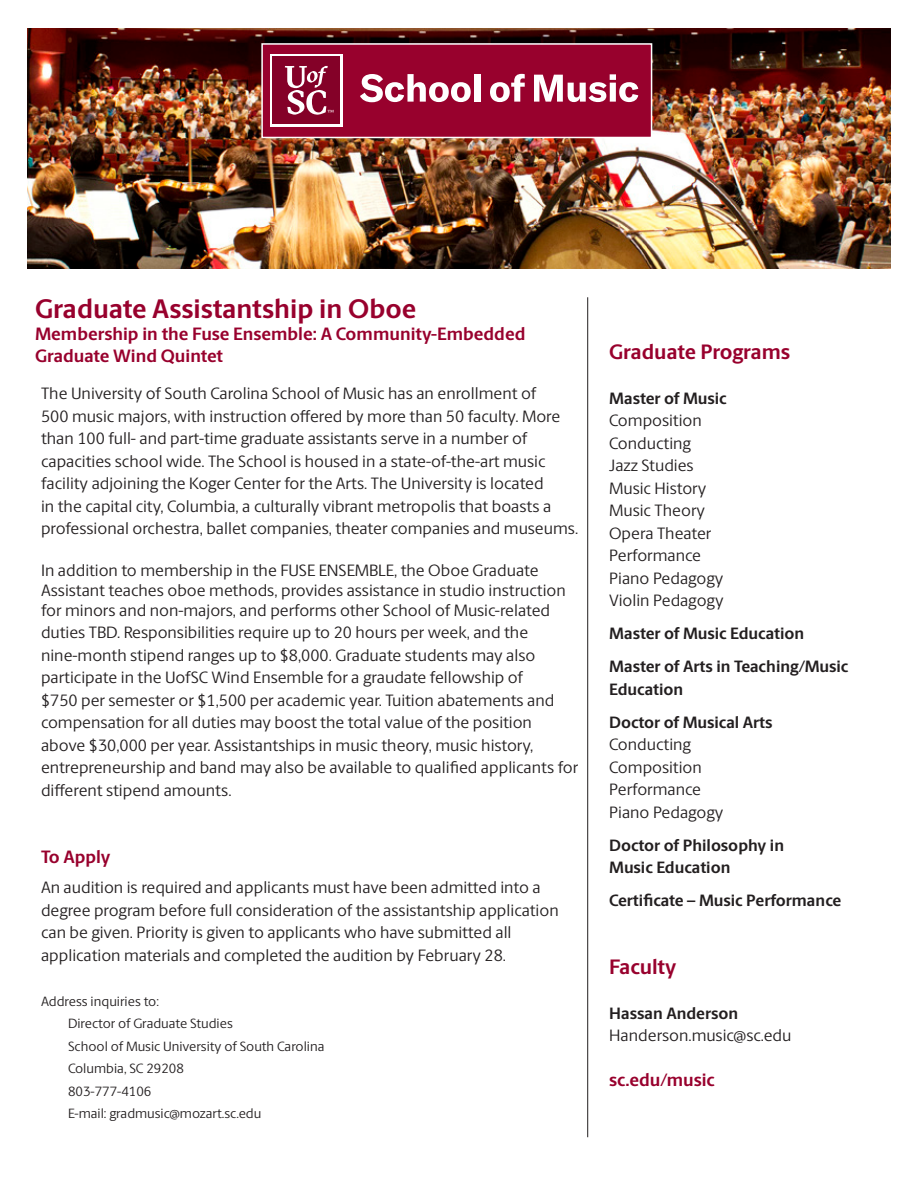
<style>
.page{position:relative;width:918px;height:1188px;background:#fff}
.page>*{position:absolute;margin:0;border:0;box-sizing:border-box;transform-origin:0 0}
.t1{font:700 27px "Berlingske Sans";color:#98012d}
.t2{font:700 21px "Berlingske Sans";letter-spacing:-.01em;color:#98012d}
.t3{font:700 18px/21.6px "Berlingske Sans";color:#98012d}
.t4{font:16.5px/22.5px "Berlingske Sans";color:#231f20}
.t5{font:700 16.5px/22.5px "Berlingske Sans";letter-spacing:-.005em;color:#231f20}
.t6{font:13.5px "Berlingske Sans";color:#231f20}
</style>
<div class="page">
<img style="left:28px;top:28px;width:862px;height:240px">
<hr style="left:587px;top:297px;width:1px;height:840px;background:#231f20">
<div style="left:262px;top:44px;width:390px;height:93px;background:#98012d"></div>
<svg style="left:360px;top:74px;width:111px;height:28px"></svg>
<div style="left:474px;top:74px;width:6px;height:28px;background:#fff"></div>
<svg style="left:490px;top:74px;width:35px;height:28px"></svg>
<svg style="left:534px;top:74px;width:104px;height:28px"></svg>
<svg style="left:270px;top:54px;width:73px;height:73px"></svg>
<div style="left:273px;top:57px;width:67px;height:67px;background:#840128"></div>
<svg style="left:285px;top:66px;width:49px;height:49px"></svg>
<div style="left:261px;top:43px;width:391px;height:95px;border:2px solid #fff"></div>
<p class="t1" style="left:35px;top:289px;width:383px">Graduate Assistantship in Oboe</p>
<p class="t3" style="left:35px;top:323px;width:492px">Membership in the Fuse Ensemble: A Community-Embedded<br>Graduate Wind Quintet</p>
<p class="t4" style="left:41px;top:381px;width:539px">The University of South Carolina School of Music has an enrollment of<br>500 music majors, with instruction offered by more than 50 faculty. More than 100 full- and part-time graduate assistants serve in a number of capacities school wide. The School is housed in a state-of-the-art music facility adjoining the Koger Center for the Arts. The University is located<br>in the capital city, Columbia, a culturally vibrant metropolis that boasts a professional orchestra, ballet companies, theater companies and museums.</p>
<p class="t4" style="left:41px;top:560px;width:526px;line-height:19.8px">In addition to membership in the FUSE ENSEMBLE, the Oboe Graduate<br>Assistant teaches oboe methods, provides assistance in studio instruction for minors and non-majors, and performs other School of Music-related</p>
<p class="t4" style="left:41px;top:621px;width:539px">duties TBD. Responsibilities require up to 20 hours per week, and the nine-month stipend ranges up to $8,000. Graduate students may also participate in the UofSC Wind Ensemble for a graudate fellowship of<br>$750 per semester or $1,500 per academic year. Tuition abatements and compensation for all duties may boost the total value of the position above $30,000 per year. Assistantships in music theory, music history, entrepreneurship and band may also be available to qualified applicants for different stipend amounts.</p>
<p class="t3" style="left:41px;top:846px;width:71px">To Apply</p>
<p class="t4" style="left:41px;top:876px;width:519px">An audition is required and applicants must have been admitted into a degree program before full consideration of the assistantship application can be given. Priority is given to applicants who have submitted all application materials and completed the audition by February 28.</p>
<p class="t6" style="left:41px;top:992px;width:119px">Address inquiries to:</p>
<p class="t6" style="left:68px;top:1014px;width:166px">Director of Graduate Studies</p>
<p class="t6" style="left:68px;top:1037px;width:258px">School of Music University of South Carolina</p>
<p class="t6" style="left:68px;top:1059px;width:117px">Columbia, SC 29208</p>
<p class="t6" style="left:68px;top:1082px;width:85px">803-777-4106</p>
<p class="t6" style="left:68px;top:1104px;width:195px">E-mail: gradmusic@mozart.sc.edu</p>
<p class="t2" style="left:609px;top:336px;width:183px">Graduate Programs</p>
<p class="t5" style="left:609px;top:386px;width:119px">Master of Music</p>
<p class="t4" style="left:609px;top:408px;width:94px">Composition</p>
<p class="t4" style="left:609px;top:431px;width:83px">Conducting</p>
<p class="t4" style="left:609px;top:453px;width:86px">Jazz Studies</p>
<p class="t4" style="left:609px;top:476px;width:99px">Music History</p>
<p class="t4" style="left:609px;top:498px;width:97px">Music Theory</p>
<p class="t4" style="left:609px;top:521px;width:104px">Opera Theater</p>
<p class="t4" style="left:609px;top:543px;width:93px">Performance</p>
<p class="t4" style="left:609px;top:566px;width:116px">Piano Pedagogy</p>
<p class="t4" style="left:609px;top:588px;width:116px">Violin Pedagogy</p>
<p class="t5" style="left:609px;top:622px;width:197px">Master of Music Education</p>
<p class="t5" style="left:609px;top:655px;width:241px">Master of Arts in Teaching/Music<br>Education</p>
<p class="t5" style="left:609px;top:710px;width:165px">Doctor of Musical Arts</p>
<p class="t4" style="left:609px;top:732px;width:83px">Conducting</p>
<p class="t4" style="left:609px;top:755px;width:94px">Composition</p>
<p class="t4" style="left:609px;top:777px;width:93px">Performance</p>
<p class="t4" style="left:609px;top:800px;width:116px">Piano Pedagogy</p>
<p class="t5" style="left:609px;top:833px;width:176px">Doctor of Philosophy in</p>
<p class="t5" style="left:609px;top:856px;width:123px">Music Education</p>
<p class="t5" style="left:609px;top:889px;width:234px">Certificate – Music Performance</p>
<p class="t2" style="left:609px;top:951px;width:69px">Faculty</p>
<p class="t5" style="left:609px;top:1001px;width:131px">Hassan Anderson</p>
<p class="t4" style="left:609px;top:1023px;width:184px">Handerson.music@sc.edu</p>
<p class="t3" style="left:609px;top:1069px;width:107px">sc.edu/music</p>
</div>
